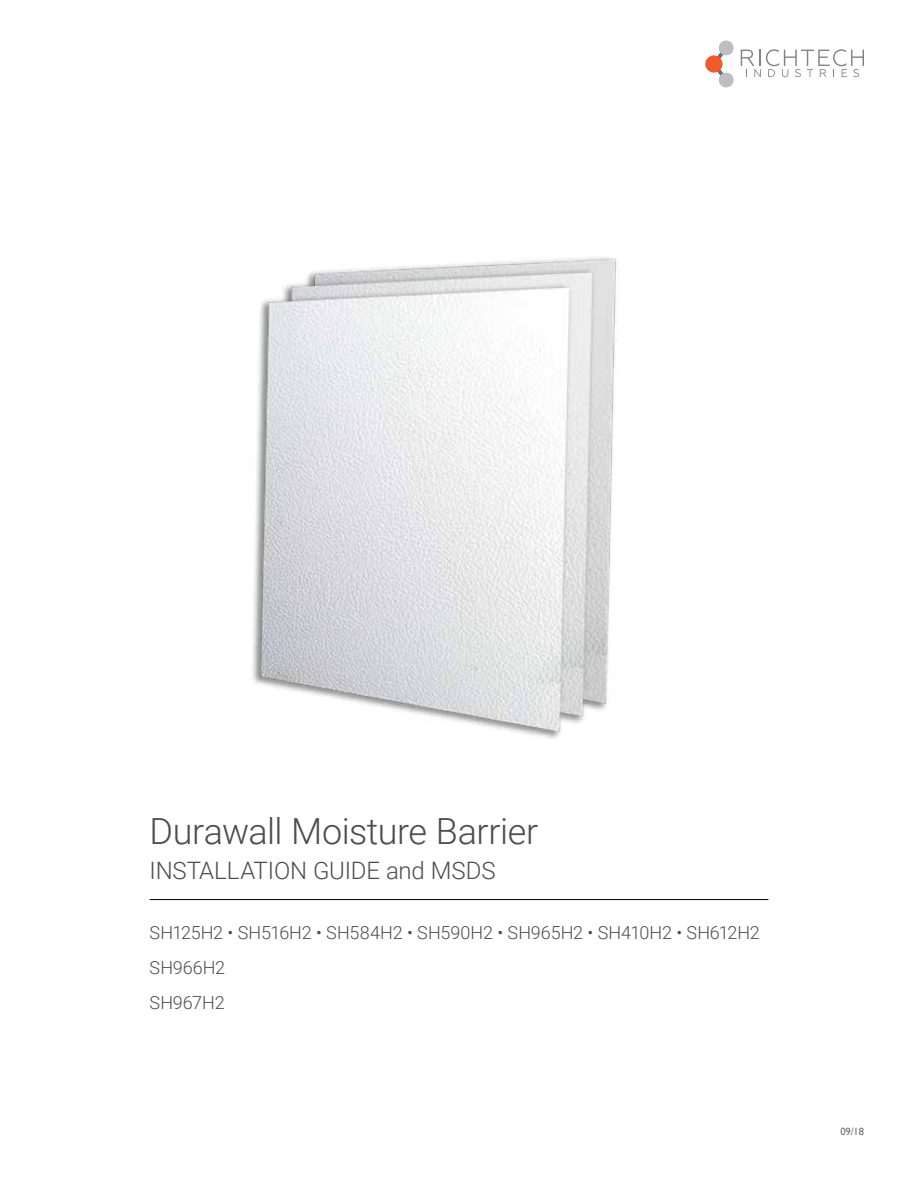
<style>
.page{position:relative;width:918px;height:1188px;background:#fff}
.page>*{position:absolute;margin:0;border:0;box-sizing:border-box;transform-origin:0 0}
.t1{font:300 36px "Roboto";letter-spacing:-.01em;color:#4d4d4f}
.t2{font:300 24px "Roboto";letter-spacing:-.005em;color:#4d4d4f}
.t3{font:300 18px/35.1px "Roboto";letter-spacing:-.01em;color:#4d4d4f}
.t4{font:10.5px "Gill Sans";color:#6d6e71}
</style>
<div class="page">
<svg style="left:705px;top:40px;width:29px;height:47px"></svg>
<svg style="left:741px;top:49px;width:123px;height:28px"></svg>
<hr style="left:150px;top:899px;width:618px;height:1px;background:#000">
<img style="left:252px;top:257px;width:365px;height:482px">
<h1 class="t1" style="left:150px;top:806px;width:390px">Durawall Moisture Barrier</h1>
<h2 class="t2" style="left:150px;top:854px;width:348px">INSTALLATION GUIDE and MSDS</h2>
<p class="t3" style="left:150px;top:914px;width:612px">SH125H2 • SH516H2 • SH584H2 • SH590H2 • SH965H2 • SH410H2 • SH612H2<br>SH966H2<br>SH967H2</p>
<p class="t4" style="left:840px;top:1125px;width:25px">09/18</p>
</div>
